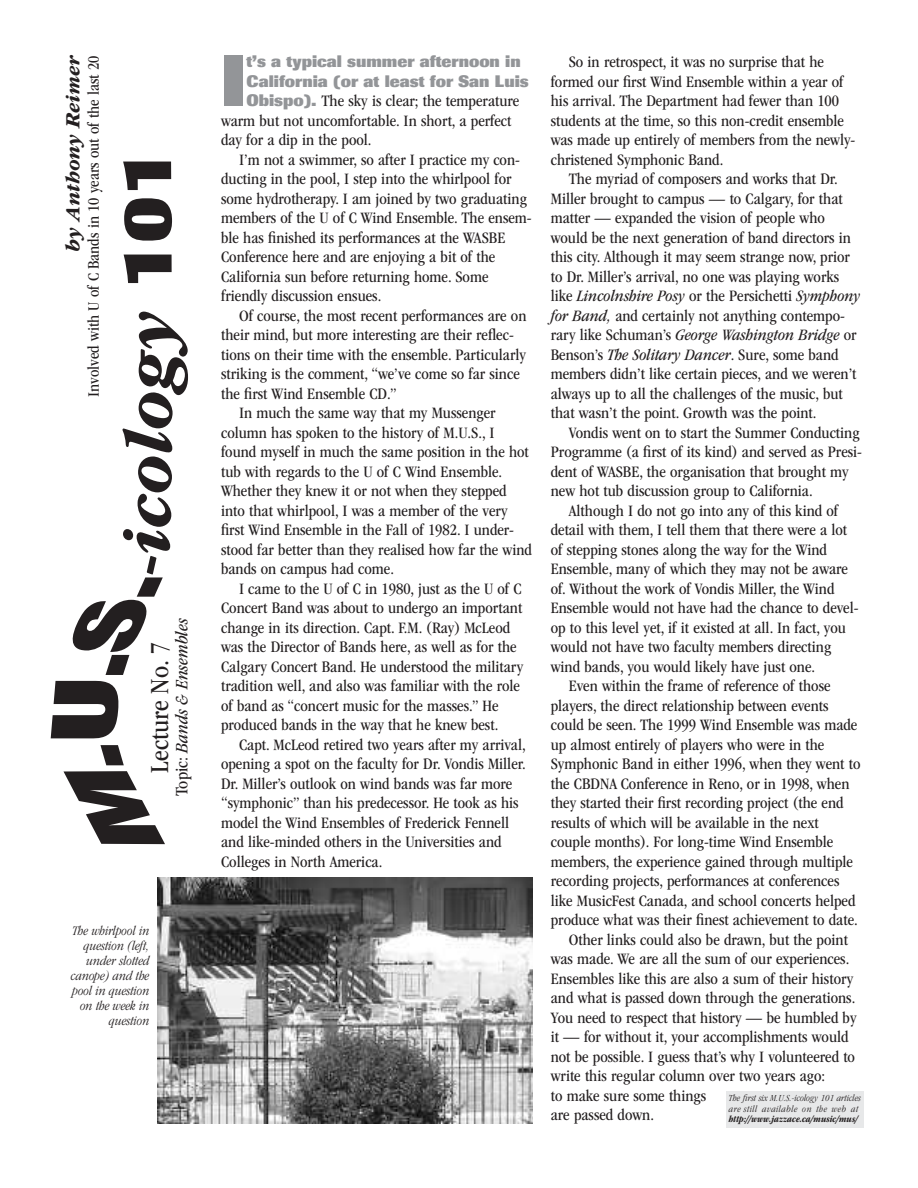
<style>
.page{position:relative;width:918px;height:1188px;background:#fff}
.page>*{position:absolute;margin:0;border:0;box-sizing:border-box;transform-origin:0 0}
.t1{font:72px "ITC Garamond MM It 300 wt 625 wd";color:#231f20}
.t2{font:800 71.7px "Imago";color:#939598}
.t3{font:27px "ITC Garamond MM 400 wt 452 wd";color:#231f20}
.t4{font:21px "ITC Garamond MM It 300 wt 625 wd";color:#231f20}
.t5{font:18px "ITC Garamond MM It 400 wt 452 wd";color:#231f20}
.t6{font:16.5px/19.5px "ITC Garamond MM 400 wt 452 wd";color:#231f20}
.t7{font:16.5px "ITC Garamond MM It 400 wt 452 wd";color:#231f20}
.t8{font:800 16.5px/19.5px "Imago";color:#939598}
.t9{font:13.5px/15px "ITC Garamond MM It 300 wt 440 wd";color:#231f20;text-align:right}
.t10{font:9.6px/10.8px "ITC Garamond MM It 300 wt 440 wd";letter-spacing:.015em;color:#231f20}
.t11{font:9.6px "ITC Garamond MM It 595 wt 400 wd";color:#231f20}
.s1{font-family:"Imago";font-weight:800}
.s2{font-family:"ITC Garamond MM 400 wt 452 wd"}
.s3{font-family:"Imago";font-weight:800;color:#939598}
.s4{font-family:"ITC Garamond MM It 400 wt 452 wd"}
.s5{color:#fff}
</style>
<div class="page">
<div style="left:726px;top:1091px;width:138px;height:37px;background:#e7e8e9"></div>
<img style="left:158px;top:877px;width:375px;height:246px">
<p class="t4" style="left:65px;top:252px;width:198px;rotate:-90deg">by Anthony Reimer</p>
<p class="t6" style="left:85px;top:397px;width:343px;rotate:-90deg">Involved with U of C Bands in 10 years out of the last 20</p>
<h1 class="t1" style="left:123px;top:455px;width:307px;rotate:-90deg">logy <span class="s1">101</span></h1>
<p class="t5" style="left:175px;top:796px;width:180px;rotate:-90deg"><span class="s2">Topic:</span> Bands &amp; Ensembles</p>
<h3 class="t3" style="left:149px;top:773px;width:132px;rotate:-90deg">Lecture No. 7</h3>
<p class="t9" style="left:71px;top:925px;width:80px">The whirlpool in question (left, under slotted canope) and the pool in question on the week in question</p>
<h2 class="t2" style="left:221px;top:56px;width:27px">I</h2>
<p class="t8" style="left:246px;top:53px;width:284px">t’s a typical summer afternoon in<br>California (or at least for San Luis</p>
<p class="t6" style="left:221px;top:92px;width:300px;text-indent:25px"><span class="s3">Obispo).</span> The sky is clear; the temperature warm but not uncomfortable. In short, a perfect day for a dip in the pool.</p>
<p class="t6" style="left:221px;top:151px;width:312px;text-indent:18px">I’m not a swimmer, so after I practice my con&shy;ducting in the pool, I step into the whirlpool for some hydrotherapy. I am joined by two graduating members of the U of C Wind Ensemble. The ensem&shy;ble has finished its performances at the WASBE Conference here and are enjoying a bit of the California sun before returning home. Some friendly discussion ensues.</p>
<p class="t6" style="left:239px;top:307px;width:289px">Of course, the most recent performances are on</p>
<p class="t6" style="left:221px;top:326px;width:294px">their mind, but more interesting are their reflec-</p>
<p class="t6" style="left:221px;top:346px;width:306px">tions on their time with the ensemble. Particularly</p>
<p class="t6" style="left:221px;top:365px;width:300px">striking is the comment, “we’ve come so far since</p>
<p class="t6" style="left:221px;top:385px;width:177px">the first Wind Ensemble CD.”</p>
<p class="t6" style="left:239px;top:404px;width:258px">In much the same way that my Mussenger</p>
<p class="t6" style="left:221px;top:424px;width:275px">column has spoken to the history of M.U.S., I</p>
<p class="t6" style="left:221px;top:443px;width:309px">found myself in much the same position in the hot</p>
<p class="t6" style="left:221px;top:463px;width:283px">tub with regards to the U of C Wind Ensemble.</p>
<p class="t6" style="left:221px;top:482px;width:287px">Whether they knew it or not when they stepped</p>
<p class="t6" style="left:221px;top:502px;width:288px">into that whirlpool, I was a member of the very</p>
<p class="t6" style="left:221px;top:521px;width:295px">first Wind Ensemble in the Fall of 1982. I under-</p>
<p class="t6" style="left:221px;top:541px;width:312px">stood far better than they realised how far the wind</p>
<p class="t6" style="left:221px;top:560px;width:174px">bands on campus had come.</p>
<p class="t6" style="left:239px;top:580px;width:284px">I came to the U of C in 1980, just as the U of C</p>
<p class="t6" style="left:221px;top:599px;width:303px">Concert Band was about to undergo an important</p>
<p class="t6" style="left:221px;top:619px;width:291px">change in its direction. Capt. F.M. (Ray) McLeod</p>
<p class="t6" style="left:221px;top:638px;width:297px">was the Director of Bands here, as well as for the</p>
<p class="t6" style="left:221px;top:658px;width:304px">Calgary Concert Band. He understood the military</p>
<p class="t6" style="left:221px;top:677px;width:300px">tradition well, and also was familiar with the role</p>
<p class="t6" style="left:221px;top:697px;width:279px">of band as “concert music for the masses.” He</p>
<p class="t6" style="left:221px;top:716px;width:279px">produced bands in the way that he knew best.</p>
<p class="t6" style="left:239px;top:736px;width:288px">Capt. McLeod retired two years after my arrival,</p>
<p class="t6" style="left:221px;top:755px;width:306px">opening a spot on the faculty for Dr. Vondis Miller.</p>
<p class="t6" style="left:221px;top:775px;width:293px">Dr. Miller’s outlook on wind bands was far more</p>
<p class="t6" style="left:221px;top:794px;width:299px">“symphonic” than his predecessor. He took as his</p>
<p class="t6" style="left:221px;top:814px;width:290px">model the Wind Ensembles of Frederick Fennell</p>
<p class="t6" style="left:221px;top:833px;width:282px">and like-minded others in the Universities and</p>
<p class="t6" style="left:221px;top:853px;width:163px">Colleges in North America.</p>
<p class="t6" style="left:551px;top:53px;width:306px;text-indent:18px">So in retrospect, it was no surprise that he formed our first Wind Ensemble within a year of his arrival. The Department had fewer than 100 students at the time, so this non-credit ensemble was made up entirely of members from the newly&shy;christened Symphonic Band.</p>
<p class="t6" style="left:551px;top:170px;width:302px;text-indent:18px">The myriad of composers and works that Dr.<br>Miller brought to campus — to Calgary, for that matter — expanded the vision of people who would be the next generation of band directors in this city. Although it may seem strange now, prior to Dr. Miller’s arrival, no one was playing works</p>
<p class="t7" style="left:551px;top:290px;width:311px"><span class="s2">like</span> Lincolnshire Posy <span class="s2">or the Persichetti</span> Symphony</p>
<p class="t6" style="left:551px;top:307px;width:296px"><span class="s4">for Band,</span> and certainly not anything contempo-</p>
<p class="t7" style="left:551px;top:329px;width:307px"><span class="s2">rary like Schuman’s</span> George Washington Bridge <span class="s2">or</span></p>
<p class="t6" style="left:551px;top:346px;width:307px">Benson’s <span class="s4">The Solitary Dancer</span>. Sure, some band members didn’t like certain pieces, and we weren’t always up to all the challenges of the music, but that wasn’t the point. Growth was the point.</p>
<p class="t6" style="left:551px;top:424px;width:313px;text-indent:18px">Vondis went on to start the Summer Conducting Programme (a first of its kind) and served as Presi&shy;dent of WASBE, the organisation that brought my new hot tub discussion group to California.</p>
<p class="t6" style="left:569px;top:502px;width:271px">Although I do not go into any of this kind of</p>
<p class="t6" style="left:551px;top:521px;width:298px">detail with them, I tell them that there were a lot</p>
<p class="t6" style="left:551px;top:541px;width:278px">of stepping stones along the way for the Wind</p>
<p class="t6" style="left:551px;top:560px;width:299px">Ensemble, many of which they may not be aware</p>
<p class="t6" style="left:551px;top:580px;width:285px">of. Without the work of Vondis Miller, the Wind</p>
<p class="t6" style="left:551px;top:599px;width:309px">Ensemble would not have had the chance to devel-</p>
<p class="t6" style="left:551px;top:619px;width:297px">op to this level yet, if it existed at all. In fact, you</p>
<p class="t6" style="left:551px;top:638px;width:282px">would not have two faculty members directing</p>
<p class="t6" style="left:551px;top:658px;width:266px">wind bands, you would likely have just one.</p>
<p class="t6" style="left:569px;top:677px;width:263px">Even within the frame of reference of those</p>
<p class="t6" style="left:551px;top:697px;width:279px">players, the direct relationship between events</p>
<p class="t6" style="left:551px;top:716px;width:308px">could be seen. The 1999 Wind Ensemble was made</p>
<p class="t6" style="left:551px;top:736px;width:275px">up almost entirely of players who were in the</p>
<p class="t6" style="left:551px;top:755px;width:311px">Symphonic Band in either 1996, when they went to</p>
<p class="t6" style="left:551px;top:775px;width:300px">the CBDNA Conference in Reno, or in 1998, when</p>
<p class="t6" style="left:551px;top:794px;width:294px">they started their first recording project (the end</p>
<p class="t6" style="left:551px;top:814px;width:270px">results of which will be available in the next</p>
<p class="t6" style="left:551px;top:833px;width:284px">couple months). For long-time Wind Ensemble</p>
<p class="t6" style="left:551px;top:853px;width:304px">members, the experience gained through multiple</p>
<p class="t6" style="left:551px;top:872px;width:290px">recording projects, performances at conferences</p>
<p class="t6" style="left:551px;top:892px;width:306px">like MusicFest Canada, and school concerts helped</p>
<p class="t6" style="left:551px;top:911px;width:309px">produce what was their finest achievement to date.</p>
<p class="t6" style="left:569px;top:931px;width:281px">Other links could also be drawn, but the point</p>
<p class="t6" style="left:551px;top:950px;width:300px">was made. We are all the sum of our experiences.</p>
<p class="t6" style="left:551px;top:970px;width:304px">Ensembles like this are also a sum of their history</p>
<p class="t6" style="left:551px;top:989px;width:306px">and what is passed down through the generations.</p>
<p class="t6" style="left:551px;top:1009px;width:307px">You need to respect that history — be humbled by</p>
<p class="t6" style="left:551px;top:1028px;width:299px">it — for without it, your accomplishments would</p>
<p class="t6" style="left:551px;top:1048px;width:306px">not be possible. I guess that’s why I volunteered to</p>
<p class="t6" style="left:551px;top:1067px;width:276px">write this regular column over two years ago:</p>
<p class="t6" style="left:551px;top:1087px;width:157px">to make sure some things</p>
<p class="t6" style="left:551px;top:1106px;width:105px">are passed down.</p>
<p class="t10" style="left:729px;top:1093px;width:133px">The first six<span class="s5">.</span>M.U.S.-icology 101 articles are<span class="s5">.</span>still available on the web at<span class="s5">.</span></p>
<p class="t11" style="left:729px;top:1116px;width:131px">http://www.jazzace.ca/music/mus/</p>
</div>
